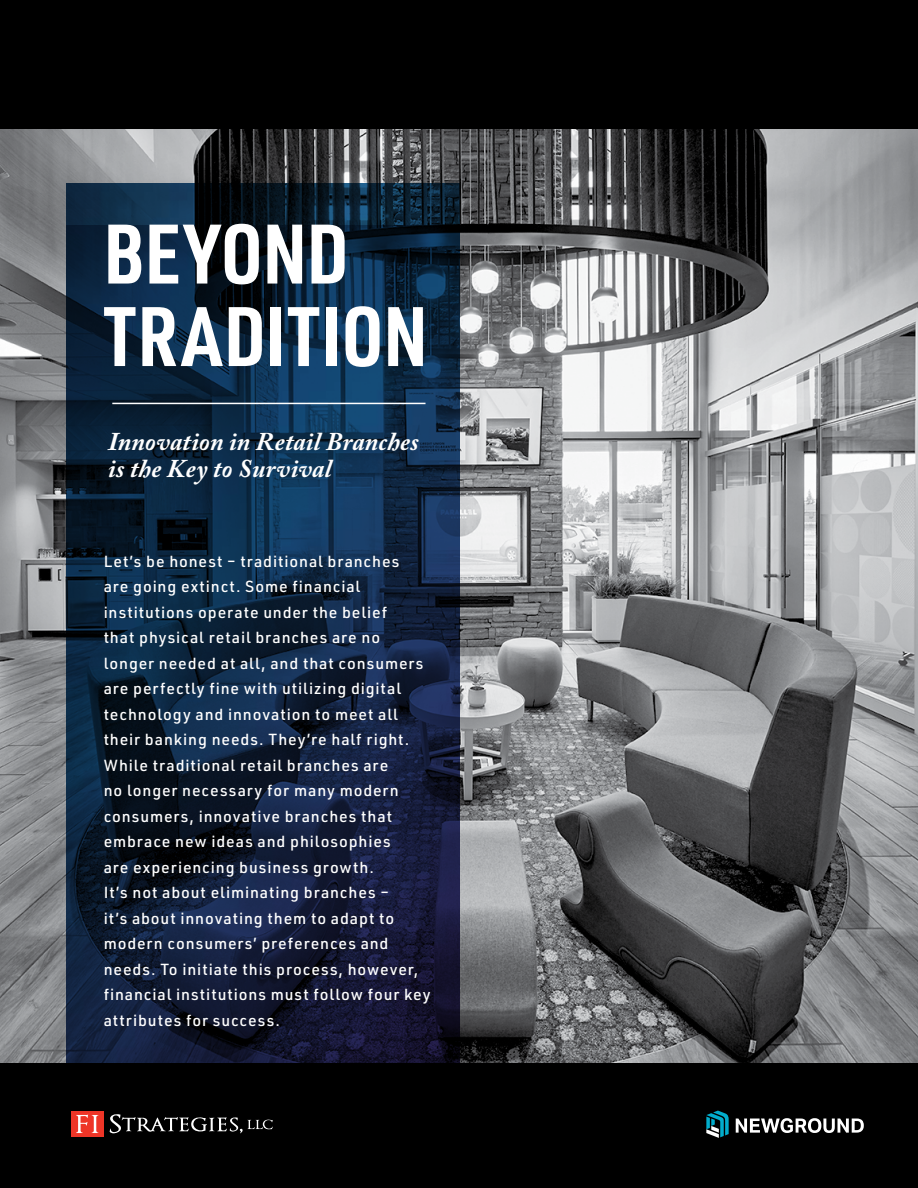
<style>
.page{position:relative;width:918px;height:1188px;background:#000}
.page>*{position:absolute;margin:0;border:0;box-sizing:border-box;transform-origin:0 0}
.t1{font:700 82.5px/82.5px "URWDIN Cond";letter-spacing:.02em;color:#fff}
.t2{font:italic 700 25.5px/27px "Adobe Caslon Pro";letter-spacing:.01em;color:#fff}
.t3{font:500 15.75px/25.5px "URWDIN";letter-spacing:.055em;color:#fff}
</style>
<div class="page">
<img style="left:0;top:130px;width:918px;height:933px">
<img style="left:67px;top:184px;width:393px;height:879px">
<svg style="left:706px;top:1111px;width:23px;height:27px"></svg>
<svg style="left:736px;top:1118px;width:128px;height:15px"></svg>
<hr style="left:112px;top:403px;width:314px;height:1px;background:#fff">
<div style="left:71px;top:1111px;width:32px;height:26px;background:#ee3527"></div>
<svg style="left:76px;top:1115px;width:22px;height:18px"></svg>
<svg style="left:110px;top:1114px;width:163px;height:19px"></svg>
<h1 class="t1" style="left:104px;top:210px;width:326px">BEYOND<br>TRADITION</h1>
<h2 class="t2" style="left:108px;top:427px;width:312px">Innovation in Retail Branches is the Key to Survival</h2>
<p class="t3" style="left:104px;top:548px;width:328px">Let’s be honest – traditional branches<br>are going extinct. Some financial institutions operate under the belief<br>that physical retail branches are no longer needed at all, and that consumers are perfectly fine with utilizing digital technology and innovation to meet all their banking needs. They’re half right.<br>While traditional retail branches are<br>no longer necessary for many modern consumers, innovative branches that embrace new ideas and philosophies<br>are experiencing business growth.<br>It’s not about eliminating branches –<br>it’s about innovating them to adapt to modern consumers’ preferences and needs. To initiate this process, however, financial institutions must follow four key attributes for success.</p>
</div>
